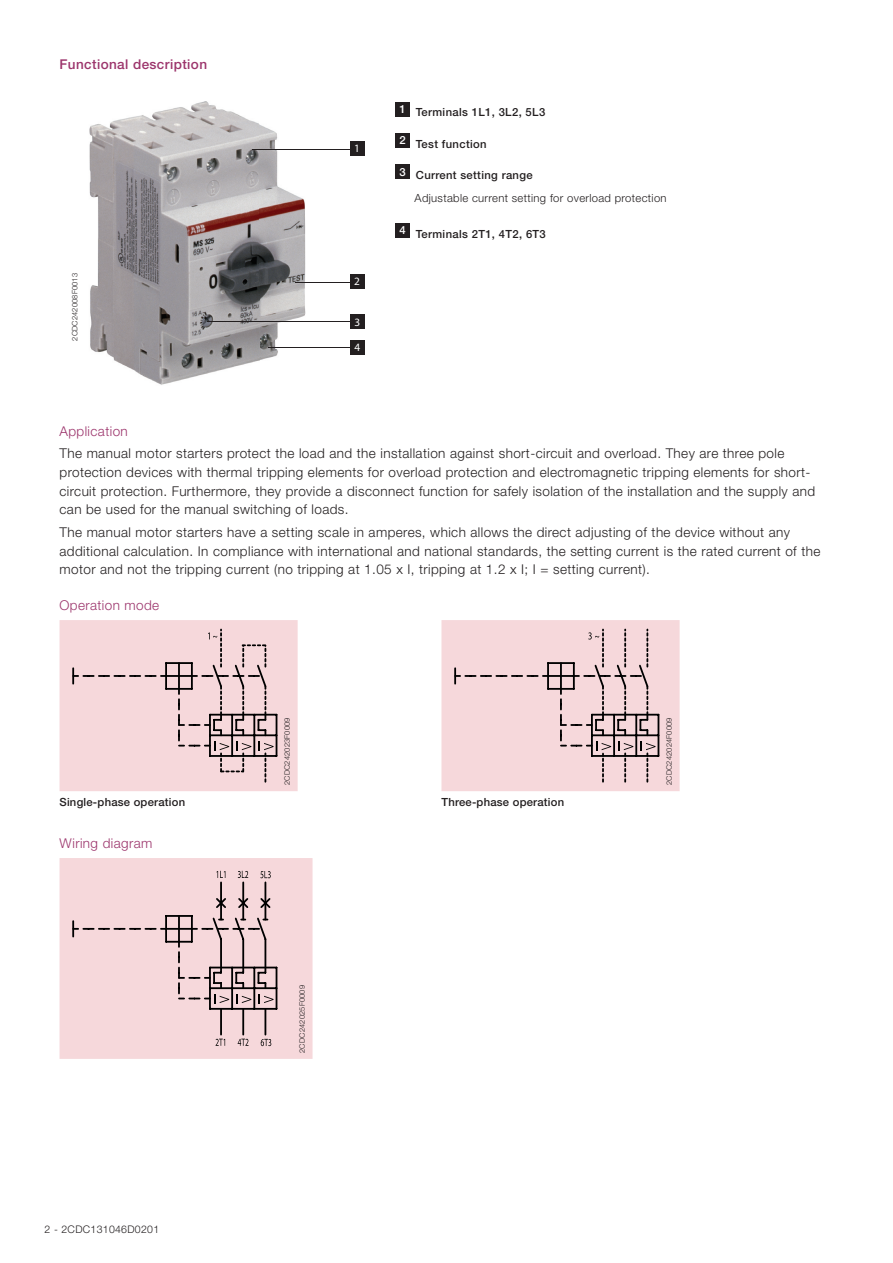
<style>
.page{position:relative;width:893px;height:1263px;background:#fff}
.page>*{position:absolute;margin:0;border:0;box-sizing:border-box;transform-origin:0 0}
.t1{font:300 13.5px/18.6px "Helvetica Neue LT Pro";letter-spacing:.03em;color:#231f20}
.Section_Title_Level{font:300 13.5px "Helvetica Neue LT Pro";letter-spacing:.03em;color:#9c356c}
.Section_Title_Level-2{font:500 13.5px "Helvetica Neue LT Pro";letter-spacing:.03em;color:#9c356c}
.Legende_-_Titel{font:500 11.25px "Helvetica Neue LT Pro";letter-spacing:.03em;color:#231f20}
.Legende_-_Text{font:300 11.25px "Helvetica Neue LT Pro";letter-spacing:.03em;color:#231f20}
.Bildunterschrift{font:500 11.25px "Helvetica Neue LT Pro";letter-spacing:.02em;color:#231f20}
.t2{font:500 11.25px "Helvetica Neue LT Std";color:#fff}
.t3{font:500 11.25px "Helvetica Neue LT Pro";color:#fff}
.Page_number{font:300 10.5px "Helvetica Neue LT Pro";letter-spacing:.03em;color:#231f20}
.Bildnummer{font:300 7.5px "Helvetica Neue LT Pro";letter-spacing:.02em;color:#231f20}
</style>
<div class="page">
<img style="left:89px;top:101px;width:219px;height:284px">
<hr style="left:252px;top:149px;width:98px;height:1px;background:#231f20">
<div style="left:350px;top:141px;width:14px;height:15px;background:#231f20"></div>
<div style="left:350px;top:274px;width:15px;height:15px;background:#231f20"></div>
<div style="left:350px;top:315px;width:15px;height:14px;background:#231f20"></div>
<div style="left:350px;top:340px;width:15px;height:15px;background:#231f20"></div>
<hr style="left:295px;top:282px;width:58px;height:1px;background:#231f20">
<hr style="left:207px;top:322px;width:147px;height:1px;background:#231f20">
<hr style="left:268px;top:347px;width:82px;height:1px;background:#231f20">
<div style="left:395px;top:102px;width:15px;height:14px;background:#231f20"></div>
<div style="left:395px;top:133px;width:15px;height:15px;background:#231f20"></div>
<div style="left:395px;top:165px;width:15px;height:14px;background:#231f20"></div>
<div style="left:395px;top:223px;width:15px;height:15px;background:#231f20"></div>
<svg style="left:60px;top:620px;width:238px;height:171px;background:#e9cdcf"></svg>
<svg style="left:441px;top:620px;width:239px;height:171px;background:#e8cccf"></svg>
<div style="left:60px;top:858px;width:253px;height:201px;background:#f6d8db"></div>
<hr style="left:210px;top:1008px;width:67px;height:2px;background:#000">
<hr style="left:210px;top:987px;width:67px;height:2px;background:#000">
<hr style="left:210px;top:967px;width:67px;height:1px;background:#000">
<hr style="left:276px;top:967px;width:1px;height:42px;background:#000">
<svg style="left:72px;top:871px;width:202px;height:175px;background:#e5c9cc"></svg>
<p class="Section_Title_Level-2" style="left:60px;top:56px;width:149px">Functional description</p>
<p class="Bildnummer" style="left:70px;top:341px;width:69px;rotate:-90deg">2CDC242008F0013</p>
<p class="t2" style="left:354px;top:142px;width:7px">1</p>
<p class="t2" style="left:354px;top:275px;width:7px">2</p>
<p class="t2" style="left:355px;top:315px;width:7px">3</p>
<p class="t2" style="left:355px;top:341px;width:7px">4</p>
<p class="t3" style="left:400px;top:102px;width:8px">1</p>
<p class="Legende_-_Titel" style="left:416px;top:106px;width:131px">Terminals 1L1, 3L2, 5L3</p>
<p class="t3" style="left:400px;top:134px;width:8px">2</p>
<p class="Legende_-_Titel" style="left:416px;top:137px;width:72px">Test function</p>
<p class="t3" style="left:400px;top:165px;width:8px">3</p>
<p class="Legende_-_Titel" style="left:416px;top:168px;width:118px">Current setting range</p>
<p class="Legende_-_Text" style="left:415px;top:191px;width:254px">Adjustable current setting for overload protection</p>
<p class="t3" style="left:400px;top:223px;width:8px">4</p>
<p class="Legende_-_Titel" style="left:416px;top:227px;width:132px">Terminals 2T1, 4T2, 6T3</p>
<p class="Section_Title_Level" style="left:60px;top:422px;width:70px">Application</p>
<p class="t1" style="left:60px;top:444px;width:757px">The manual motor starters protect the load and the installation against short-circuit and overload. They are three pole protection devices with thermal tripping elements for overload protection and electromagnetic tripping elements for short&shy;circuit protection. Furthermore, they provide a disconnect function for safely isolation of the installation and the supply and can be used for the manual switching of loads.</p>
<p class="t1" style="left:60px;top:523px;width:762px">The manual motor starters have a setting scale in amperes, which allows the direct adjusting of the device without any additional calculation. In compliance with international and national standards, the setting current is the rated current of the motor and not the tripping current (no tripping at 1.05 x I, tripping at 1.2 x I; I = setting current).</p>
<p class="Section_Title_Level" style="left:60px;top:597px;width:101px">Operation mode</p>
<p class="Bildunterschrift" style="left:60px;top:795px;width:127px">Single-phase operation</p>
<p class="Section_Title_Level" style="left:60px;top:835px;width:94px">Wiring diagram</p>
<p class="Page_number" style="left:45px;top:1223px;width:116px">2 - 2CDC131046D0201</p>
<p class="Bildnummer" style="left:283px;top:785px;width:69px;rotate:-90deg">2CDC242023F0009</p>
<p class="Bildnummer" style="left:297px;top:1053px;width:69px;rotate:-90deg">2CDC242025F0009</p>
<p class="Bildunterschrift" style="left:441px;top:795px;width:124px">Three-phase operation</p>
<p class="Bildnummer" style="left:665px;top:785px;width:69px;rotate:-90deg">2CDC242024F0009</p>
</div>
